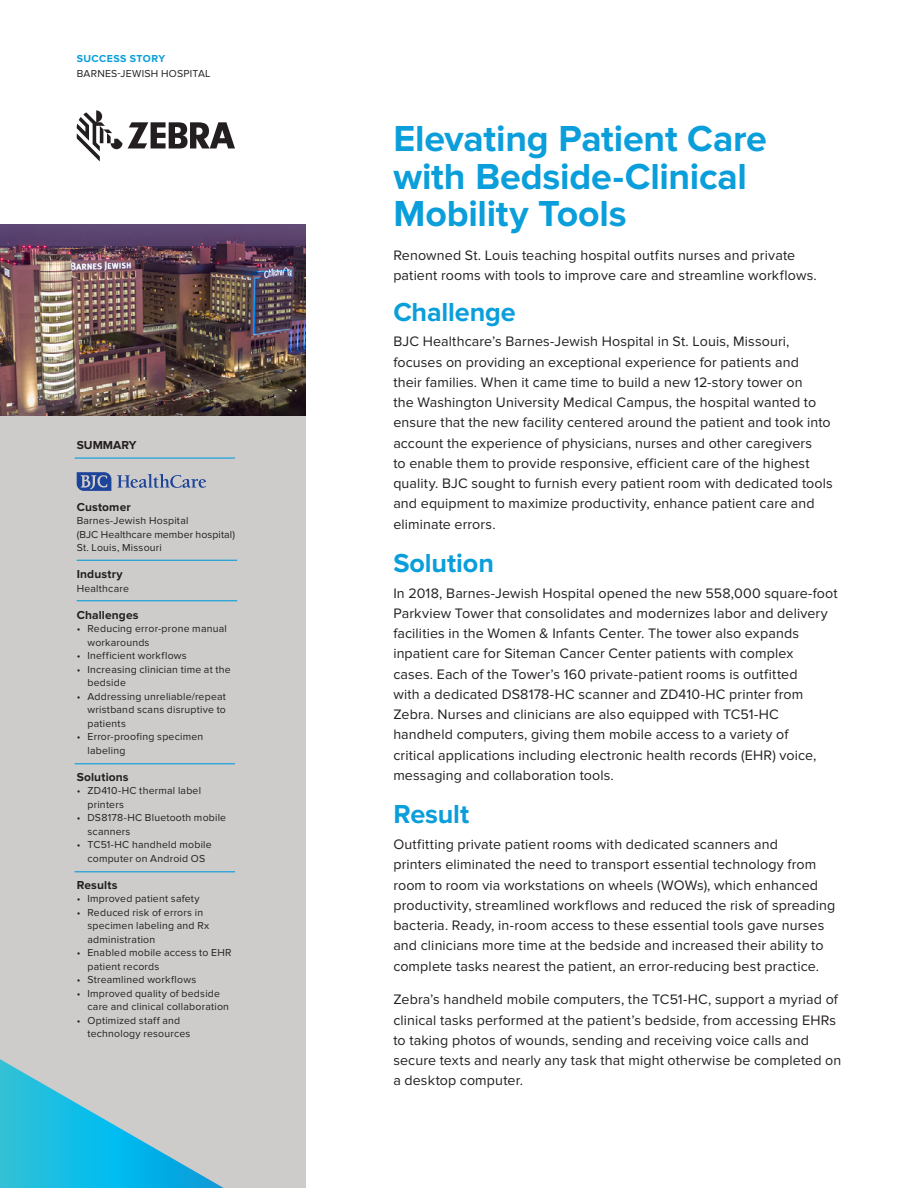
<style>
.page{position:relative;width:918px;height:1188px;background:#fff}
.page>*{position:absolute;margin:0;border:0;box-sizing:border-box;transform-origin:0 0}
.Heading-2-Cover{font:700 37.5px/37.5px "Proxima Nova";letter-spacing:-.005em;color:#0a9edb}
.Heading{font:700 27px "Proxima Nova";letter-spacing:-.01em;color:#0a9edb}
.Body{font:14.25px/20.2px "Proxima Nova";letter-spacing:.01em;color:#231f20}
.Subhead-1{font:14.25px/20.2px "Proxima Nova";letter-spacing:.01em;color:#231f20}
.Sidebar_Body-rule_be{font:700 12px "Proxima Nova";letter-spacing:.015em;color:#231f20}
.Sidebar_Subhead-rule{font:700 12px "Proxima Nova";letter-spacing:.01em;color:#231f20}
.Sidebar_Subhead{font:700 12px "Proxima Nova";color:#231f20}
.Sidebar_Head-rule_be{font:700 12px "Proxima Nova";color:#231f20}
.Sidebar_Body{font:10.5px/13.5px "Proxima Nova";letter-spacing:.02em;color:#231f20}
.Sidebar_Body-rule_be-2{font:10.5px/13.5px "Proxima Nova";letter-spacing:.02em;color:#231f20}
.t1{font:700 10.5px "Proxima Nova";letter-spacing:.045em;color:#0a9edb}
</style>
<div class="page">
<svg style="left:77px;top:110px;width:45px;height:52px"></svg>
<svg style="left:128px;top:122px;width:107px;height:26px"></svg>
<div style="left:0;top:225px;width:306px;height:963px;background:#ceccca"></div>
<svg style="left:0;top:1059px;width:224px;height:129px"></svg>
<hr style="left:75px;top:457px;width:160px;height:2px;background:#0a9edb">
<hr style="left:77px;top:560px;width:160px;height:1px;background:#0a9edb">
<hr style="left:77px;top:600px;width:160px;height:1px;background:#0a9edb">
<hr style="left:75px;top:763px;width:160px;height:1px;background:#0a9edb">
<hr style="left:75px;top:871px;width:160px;height:1px;background:#0a9edb">
<img style="left:0;top:225px;width:306px;height:191px">
<svg style="left:117px;top:474px;width:89px;height:14px"></svg>
<svg style="left:77px;top:472px;width:34px;height:19px"></svg>
<p class="t1" style="left:77px;top:53px;width:90px">SUCCESS STORY</p>
<p class="Sidebar_Body" style="left:77px;top:66px;width:135px">BARNES-JEWISH HOSPITAL</p>
<p class="Sidebar_Head-rule_be" style="left:77px;top:438px;width:61px">SUMMARY</p>
<p class="Sidebar_Subhead" style="left:77px;top:500px;width:56px">Customer</p>
<p class="Sidebar_Body-rule_be-2" style="left:77px;top:514px;width:160px">Barnes-Jewish Hospital<br>(BJC Healthcare member hospital)</p>
<p class="Sidebar_Body-rule_be-2" style="left:77px;top:541px;width:87px">St. Louis, Missouri</p>
<p class="Sidebar_Body-rule_be" style="left:77px;top:567px;width:48px">Industry</p>
<p class="Sidebar_Body-rule_be-2" style="left:77px;top:581px;width:54px">Healthcare</p>
<p class="Sidebar_Body-rule_be" style="left:77px;top:608px;width:63px">Challenges</p>
<p class="Sidebar_Body" style="left:87px;top:622px;width:141px;text-indent:-11px">• Reducing error-prone manual workarounds</p>
<p class="Sidebar_Body" style="left:77px;top:649px;width:112px">• Inefficient workflows</p>
<p class="Sidebar_Body" style="left:87px;top:662px;width:145px;text-indent:-11px">• Increasing clinician time at the bedside</p>
<p class="Sidebar_Body" style="left:87px;top:689px;width:140px;text-align:justify;text-indent:-11px">• Addressing unreliable/repeat wristband scans disruptive to patients</p>
<p class="Sidebar_Body" style="left:87px;top:730px;width:117px;text-indent:-11px">• Error-proofing specimen labeling</p>
<p class="Sidebar_Subhead-rule" style="left:77px;top:770px;width:54px">Solutions</p>
<p class="Sidebar_Body" style="left:87px;top:784px;width:115px;text-indent:-11px">• ZD410-HC thermal label printers</p>
<p class="Sidebar_Body" style="left:87px;top:811px;width:140px;text-indent:-11px">• DS8178-HC Bluetooth mobile scanners</p>
<p class="Sidebar_Body" style="left:77px;top:838px;width:137px;text-align:center">• TC51-HC handheld mobile computer on Android OS</p>
<p class="Sidebar_Subhead-rule" style="left:77px;top:878px;width:42px">Results</p>
<p class="Sidebar_Body" style="left:77px;top:892px;width:125px">• Improved patient safety</p>
<p class="Sidebar_Body" style="left:87px;top:905px;width:123px;text-indent:-11px">• Reduced risk of errors in specimen labeling and Rx administration</p>
<p class="Sidebar_Body" style="left:87px;top:946px;width:146px;text-indent:-11px">• Enabled mobile access to EHR patient records</p>
<p class="Sidebar_Body" style="left:77px;top:973px;width:121px">• Streamlined workflows</p>
<p class="Sidebar_Body" style="left:87px;top:986px;width:143px;text-indent:-11px">• Improved quality of bedside care and clinical collaboration</p>
<p class="Sidebar_Body" style="left:87px;top:1013px;width:104px;text-indent:-11px">• Optimized staff and technology resources</p>
<p class="Heading-2-Cover" style="left:393px;top:121px;width:375px">Elevating Patient Care with Bedside-Clinical<br>Mobility Tools</p>
<p class="Subhead-1" style="left:393px;top:245px;width:425px">Renowned St. Louis teaching hospital outfits nurses and private patient rooms with tools to improve care and streamline workflows.</p>
<p class="Heading" style="left:393px;top:296px;width:124px">Challenge</p>
<p class="Body" style="left:393px;top:332px;width:441px">BJC Healthcare’s Barnes-Jewish Hospital in St. Louis, Missouri, focuses on providing an exceptional experience for patients and<br>their families. When it came time to build a new 12-story tower on<br>the Washington University Medical Campus, the hospital wanted to ensure that the new facility centered around the patient and took into account the experience of physicians, nurses and other caregivers<br>to enable them to provide responsive, efficient care of the highest quality. BJC sought to furnish every patient room with dedicated tools and equipment to maximize productivity, enhance patient care and eliminate errors.</p>
<p class="Heading" style="left:393px;top:547px;width:102px">Solution</p>
<p class="Body" style="left:393px;top:583px;width:446px">In 2018, Barnes-Jewish Hospital opened the new 558,000 square-foot Parkview Tower that consolidates and modernizes labor and delivery facilities in the Women &amp; Infants Center. The tower also expands inpatient care for Siteman Cancer Center patients with complex<br>cases. Each of the Tower’s 160 private-patient rooms is outfitted<br>with a dedicated DS8178-HC scanner and ZD410-HC printer from Zebra. Nurses and clinicians are also equipped with TC51-HC handheld computers, giving them mobile access to a variety of<br>critical applications including electronic health records (EHR) voice, messaging and collaboration tools.</p>
<p class="Heading" style="left:393px;top:799px;width:77px">Result</p>
<p class="Body" style="left:393px;top:834px;width:444px">Outfitting private patient rooms with dedicated scanners and<br>printers eliminated the need to transport essential technology from room to room via workstations on wheels (WOWs), which enhanced productivity, streamlined workflows and reduced the risk of spreading bacteria. Ready, in-room access to these essential tools gave nurses and clinicians more time at the bedside and increased their ability to complete tasks nearest the patient, an error-reducing best practice.</p>
<p class="Body" style="left:393px;top:990px;width:450px">Zebra’s handheld mobile computers, the TC51-HC, support a myriad of clinical tasks performed at the patient’s bedside, from accessing EHRs to taking photos of wounds, sending and receiving voice calls and secure texts and nearly any task that might otherwise be completed on a desktop computer.</p>
</div>
